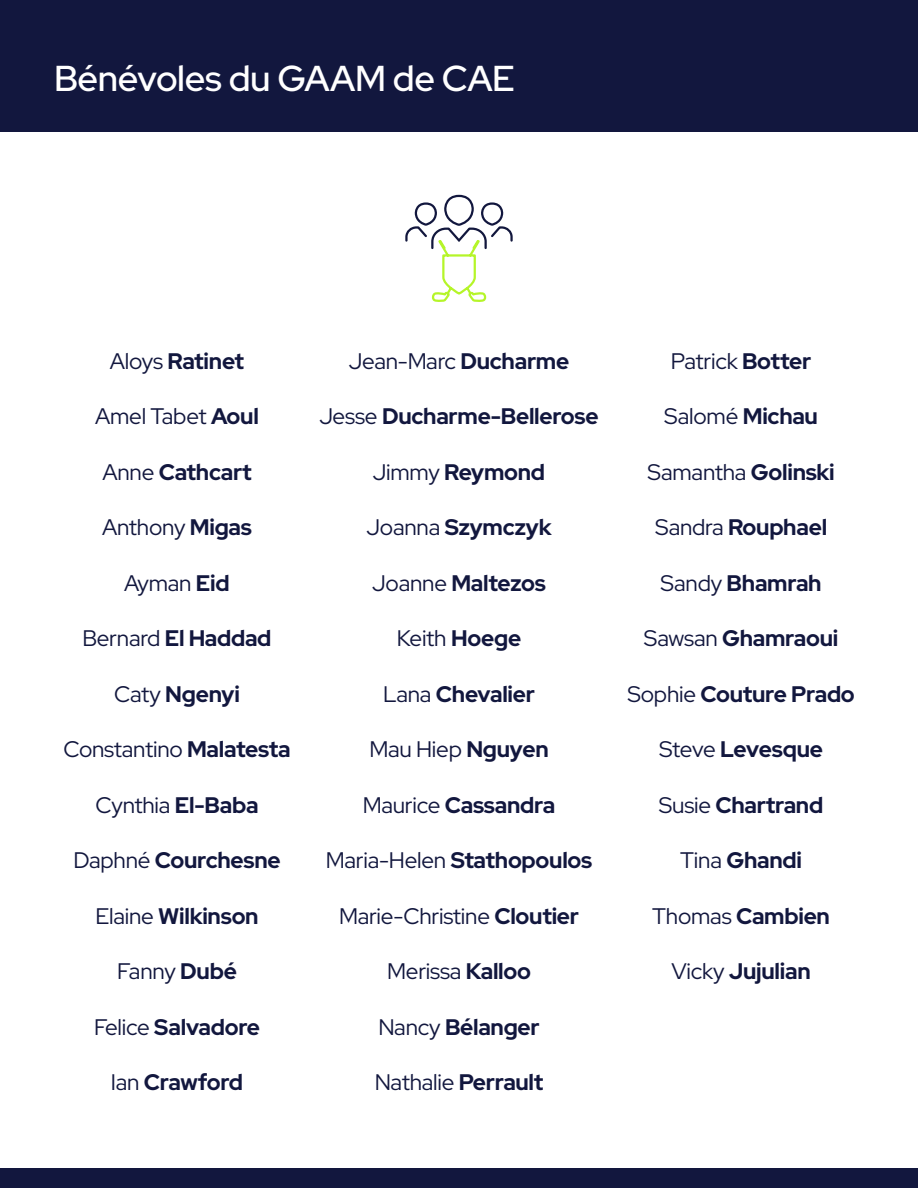
<style>
.page{position:relative;width:918px;height:1188px;background:#fff}
.page>*{position:absolute;margin:0;border:0;box-sizing:border-box;transform-origin:0 0}
.t1{font:500 36px "Red Hat Display";letter-spacing:-.01em;color:#fff}
.t2{font:700 22.5px "Red Hat Display";letter-spacing:-.01em;color:#12173e}
.t3{font:22.5px "Red Hat Display";letter-spacing:-.01em;color:#12173e}
.s1{font-weight:400}
.s2{font-weight:700}
</style>
<div class="page">
<div style="left:0;top:0;width:918px;height:132px;background:#12173e"></div>
<div style="left:0;top:1168px;width:918px;height:20px;background:#12173e"></div>
<svg style="left:405px;top:194px;width:108px;height:108px"></svg>
<h1 class="t1" style="left:54px;top:55px;width:462px">Bénévoles du GAAM de CAE</h1>
<p class="t2" style="left:110px;top:346px;width:136px"><span class="s1">Aloys</span> Ratinet</p>
<p class="t3" style="left:95px;top:401px;width:165px">Amel Tabet <span class="s2">Aoul</span></p>
<p class="t2" style="left:102px;top:457px;width:151px"><span class="s1">Anne</span> Cathcart</p>
<p class="t3" style="left:102px;top:512px;width:151px">Anthony <span class="s2">Migas</span></p>
<p class="t3" style="left:124px;top:568px;width:107px">Ayman <span class="s2">Eid</span></p>
<p class="t2" style="left:83px;top:623px;width:190px"><span class="s1">Bernard</span> El Haddad</p>
<p class="t2" style="left:114px;top:679px;width:127px"><span class="s1">Caty</span> Ngenyi</p>
<p class="t3" style="left:63px;top:735px;width:229px">Constantino <span class="s2">Malatesta</span></p>
<p class="t3" style="left:95px;top:790px;width:165px">Cynthia <span class="s2">El-Baba</span></p>
<p class="t2" style="left:73px;top:846px;width:209px"><span class="s1">Daphné</span> Courchesne</p>
<p class="t2" style="left:95px;top:901px;width:165px"><span class="s1">Elaine</span> Wilkinson</p>
<p class="t3" style="left:117px;top:957px;width:121px">Fanny <span class="s2">Dubé</span></p>
<p class="t2" style="left:94px;top:1012px;width:168px"><span class="s1">Felice</span> Salvadore</p>
<p class="t2" style="left:111px;top:1068px;width:134px"><span class="s1">Ian</span> Crawford</p>
<p class="t3" style="left:349px;top:346px;width:222px">Jean-Marc <span class="s2">Ducharme</span></p>
<p class="t2" style="left:319px;top:402px;width:281px"><span class="s1">Jesse</span> Ducharme-Bellerose</p>
<p class="t2" style="left:373px;top:457px;width:174px"><span class="s1">Jimmy</span> Reymond</p>
<p class="t2" style="left:367px;top:513px;width:186px"><span class="s1">Joanna</span> Szymczyk</p>
<p class="t2" style="left:372px;top:568px;width:175px"><span class="s1">Joanne</span> Maltezos</p>
<p class="t3" style="left:397px;top:624px;width:126px">Keith <span class="s2">Hoege</span></p>
<p class="t2" style="left:383px;top:679px;width:153px"><span class="s1">Lana</span> Chevalier</p>
<p class="t3" style="left:369px;top:735px;width:181px">Mau Hiep <span class="s2">Nguyen</span></p>
<p class="t2" style="left:363px;top:790px;width:194px"><span class="s1">Maurice</span> Cassandra</p>
<p class="t2" style="left:326px;top:846px;width:268px"><span class="s1">Maria-Helen</span> Stathopoulos</p>
<p class="t3" style="left:339px;top:901px;width:242px">Marie-Christine <span class="s2">Cloutier</span></p>
<p class="t3" style="left:387px;top:957px;width:145px">Merissa <span class="s2">Kalloo</span></p>
<p class="t2" style="left:378px;top:1012px;width:163px"><span class="s1">Nancy</span> Bélanger</p>
<p class="t3" style="left:375px;top:1068px;width:170px">Nathalie <span class="s2">Perrault</span></p>
<p class="t3" style="left:671px;top:346px;width:142px">Patrick <span class="s2">Botter</span></p>
<p class="t3" style="left:664px;top:402px;width:155px">Salomé <span class="s2">Michau</span></p>
<p class="t3" style="left:648px;top:457px;width:189px">Samantha <span class="s2">Golinski</span></p>
<p class="t2" style="left:655px;top:513px;width:174px"><span class="s1">Sandra</span> Rouphael</p>
<p class="t2" style="left:661px;top:568px;width:163px"><span class="s1">Sandy</span> Bhamrah</p>
<p class="t2" style="left:644px;top:624px;width:196px"><span class="s1">Sawsan</span> Ghamraoui</p>
<p class="t2" style="left:627px;top:679px;width:229px"><span class="s1">Sophie</span> Couture Prado</p>
<p class="t2" style="left:659px;top:735px;width:165px"><span class="s1">Steve</span> Levesque</p>
<p class="t2" style="left:659px;top:790px;width:166px"><span class="s1">Susie</span> Chartrand</p>
<p class="t2" style="left:680px;top:846px;width:123px"><span class="s1">Tina</span> Ghandi</p>
<p class="t2" style="left:652px;top:901px;width:179px"><span class="s1">Thomas</span> Cambien</p>
<p class="t2" style="left:672px;top:957px;width:141px"><span class="s1">Vicky</span> Jujulian</p>
</div>
